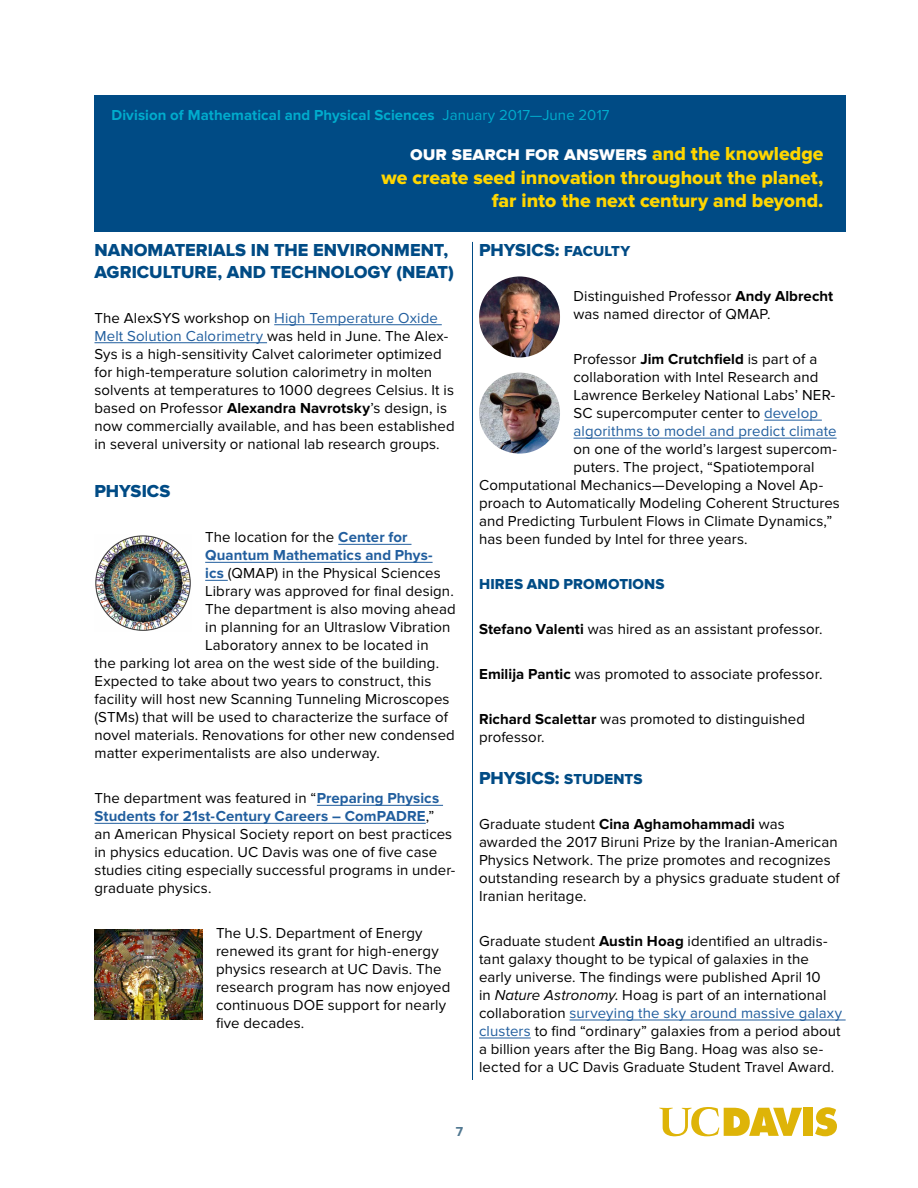
<style>
.page{position:relative;width:918px;height:1188px;background:#fff}
.page>*{position:absolute;margin:0;border:0;box-sizing:border-box;transform-origin:0 0}
.t1{font:19.5px/23.4px "Proxima Nova Extrabld";color:#ffd600;text-align:right}
.t2{font:18px/21.6px "Proxima Nova Extrabld";color:#004b85}
.t3{font:15px/18px "Proxima Nova";letter-spacing:.005em;color:#000}
.t4{font:700 15px "Proxima Nova";letter-spacing:.005em;color:#00accd}
.t5{font:700 15px "Proxima Nova";letter-spacing:.005em;color:#215e9e}
.t6{font:15px "Proxima Nova Extrabld";letter-spacing:.01em;color:#004b85}
.t7{font:700 13.5px "Proxima Nova";color:#517891}
.s1{font-weight:400}
.s2{color:#fff}
.s3{color:#215e9e}
.s4{font-weight:700}
.s5{font-weight:700;color:#215e9e}
.s6{font-size:15px}
.s7{font-style:italic}
</style>
<div class="page">
<hr style="left:274px;top:324px;width:168px;height:1px;background:#215e9e">
<hr style="left:94px;top:342px;width:173px;height:1px;background:#215e9e">
<hr style="left:338px;top:544px;width:74px;height:1px;background:#215e9e">
<hr style="left:205px;top:562px;width:228px;height:1px;background:#215e9e">
<svg style="left:205px;top:580px;width:23px;height:1px"></svg>
<hr style="left:317px;top:805px;width:126px;height:1px;background:#215e9e">
<hr style="left:94px;top:823px;width:332px;height:1px;background:#215e9e">
<hr style="left:764px;top:420px;width:58px;height:1px;background:#215e9e">
<hr style="left:574px;top:438px;width:263px;height:1px;background:#215e9e">
<hr style="left:570px;top:1020px;width:276px;height:1px;background:#215e9e">
<hr style="left:479px;top:1038px;width:52px;height:1px;background:#215e9e">
<hr style="left:472px;top:242px;width:1px;height:838px;background:#004b85">
<div style="left:94px;top:95px;width:752px;height:136px;background:#004b85"></div>
<img style="left:95px;top:535px;width:96px;height:96px">
<img style="left:479px;top:276px;width:81px;height:81px;border-radius:40px">
<img style="left:479px;top:373px;width:81px;height:81px;border-radius:40px">
<img style="left:94px;top:930px;width:108px;height:90px">
<svg style="left:815px;top:1107px;width:22px;height:29px"></svg>
<div style="left:803px;top:1108px;width:10px;height:28px;background:#deb408"></div>
<svg style="left:659px;top:1107px;width:143px;height:30px"></svg>
<p class="t4" style="left:111px;top:106px;width:500px">Division of Mathematical and Physical Sciences <span class="s1">January 2017—June 2017</span></p>
<h1 class="t1" style="left:382px;top:143px;width:443px"><span class="s2">our search for answers</span> and the knowledge we create seed innovation throughout the planet, far into the next century and beyond.</h1>
<p class="t2" style="left:94px;top:240px;width:361px">NANOMATERIALS IN THE ENVIRONMENT,<br>AGRICULTURE, AND TECHNOLOGY (NEAT)</p>
<p class="t3" style="left:94px;top:309px;width:362px">The AlexSYS workshop on <span class="s3">High Temperature Oxide Melt Solution Calorimetry</span> was held in June. The Alex-Sys is a high-sensitivity Calvet calorimeter optimized for high-temperature solution calorimetry in molten solvents at temperatures to 1000 degrees Celsius. It is based on Professor <span class="s4">Alexandra Navrotsky</span>’s design, is now commercially available, and has been established in several university or national lab research groups.</p>
<p class="t2" style="left:94px;top:482px;width:77px">PHYSICS</p>
<p class="t3" style="left:205px;top:529px;width:204px">The location for the <span class="s5">Center for</span></p>
<p class="t5" style="left:205px;top:547px;width:229px">Quantum Mathematics and Phys-</p>
<p class="t3" style="left:205px;top:565px;width:237px"><span class="s5">ics</span> (QMAP) in the Physical Sciences</p>
<p class="t3" style="left:205px;top:583px;width:250px">Library was approved for final design.</p>
<p class="t3" style="left:205px;top:601px;width:252px">The department is also moving ahead</p>
<p class="t3" style="left:205px;top:619px;width:247px">in planning for an Ultraslow Vibration</p>
<p class="t3" style="left:205px;top:637px;width:225px">Laboratory annex to be located in</p>
<p class="t3" style="left:94px;top:655px;width:346px">the parking lot area on the west side of the building.</p>
<p class="t3" style="left:94px;top:673px;width:338px">Expected to take about two years to construct, this</p>
<p class="t3" style="left:94px;top:691px;width:357px">facility will host new Scanning Tunneling Microscopes</p>
<p class="t3" style="left:94px;top:709px;width:355px">(STMs) that will be used to characterize the surface of</p>
<p class="t3" style="left:94px;top:727px;width:362px">novel materials. Renovations for other new condensed</p>
<p class="t3" style="left:94px;top:745px;width:287px">matter experimentalists are also underway.</p>
<p class="t3" style="left:94px;top:790px;width:362px">The department was featured in “<span class="s5">Preparing Physics Students for 21st-Century Careers – ComPADRE</span>,”<br>an American Physical Society report on best practices in physics education. UC Davis was one of five case studies citing especially successful programs in under&shy;graduate physics.</p>
<p class="t3" style="left:216px;top:925px;width:236px">The U.S. Department of Energy renewed its grant for high-energy physics research at UC Davis. The research program has now enjoyed continuous DOE support for nearly five decades.</p>
<p class="t2" style="left:479px;top:240px;width:153px">PHYSICS: <span class="s6">FACULTY</span></p>
<p class="t3" style="left:574px;top:288px;width:261px">Distinguished Professor <span class="s4">Andy Albrecht </span>was named director of QMAP.</p>
<p class="t3" style="left:574px;top:351px;width:265px">Professor <span class="s4">Jim Crutchfield</span> is part of a collaboration with Intel Research and Lawrence Berkeley National Labs’ NER-SC supercomputer center to <span class="s3">develop algorithms to model and predict climate</span></p>
<p class="t3" style="left:574px;top:441px;width:265px">on one of the world’s largest supercom-</p>
<p class="t3" style="left:574px;top:459px;width:243px">puters. The project, “Spatiotemporal</p>
<p class="t3" style="left:479px;top:477px;width:346px">Computational Mechanics—Developing a Novel Ap-</p>
<p class="t3" style="left:479px;top:495px;width:362px">proach to Automatically Modeling Coherent Structures</p>
<p class="t3" style="left:479px;top:513px;width:355px">and Predicting Turbulent Flows in Climate Dynamics,”</p>
<p class="t3" style="left:479px;top:531px;width:270px">has been funded by Intel for three years.</p>
<p class="t6" style="left:479px;top:576px;width:187px">HIRES AND PROMOTIONS</p>
<p class="t3" style="left:479px;top:621px;width:345px"><span class="s4">Stefano Valenti</span> was hired as an assistant professor.</p>
<p class="t3" style="left:479px;top:666px;width:345px"><span class="s4">Emilija Pantic</span> was promoted to associate professor.</p>
<p class="t3" style="left:479px;top:711px;width:327px"><span class="s4">Richard Scalettar</span> was promoted to distinguished professor.</p>
<p class="t2" style="left:479px;top:768px;width:165px">PHYSICS: <span class="s6">STUDENTS</span></p>
<p class="t3" style="left:479px;top:816px;width:362px">Graduate student <span class="s4">Cina Aghamohammadi</span> was awarded the 2017 Biruni Prize by the Iranian-American Physics Network. The prize promotes and recognizes outstanding research by a physics graduate student of Iranian heritage.</p>
<p class="t3" style="left:479px;top:933px;width:365px">Graduate student <span class="s4">Austin Hoag</span> identified an ultradis&shy;tant galaxy thought to be typical of galaxies in the early universe. The findings were published April 10<br>in <span class="s7">Nature Astronomy</span>. Hoag is part of an international collaboration <span class="s3">surveying the sky around massive galaxy clusters</span> to find “ordinary” galaxies from a period about a billion years after the Big Bang. Hoag was also se&shy;lected for a UC Davis Graduate Student Travel Award.</p>
<p class="t7" style="left:456px;top:1124px;width:9px">7</p>
</div>
